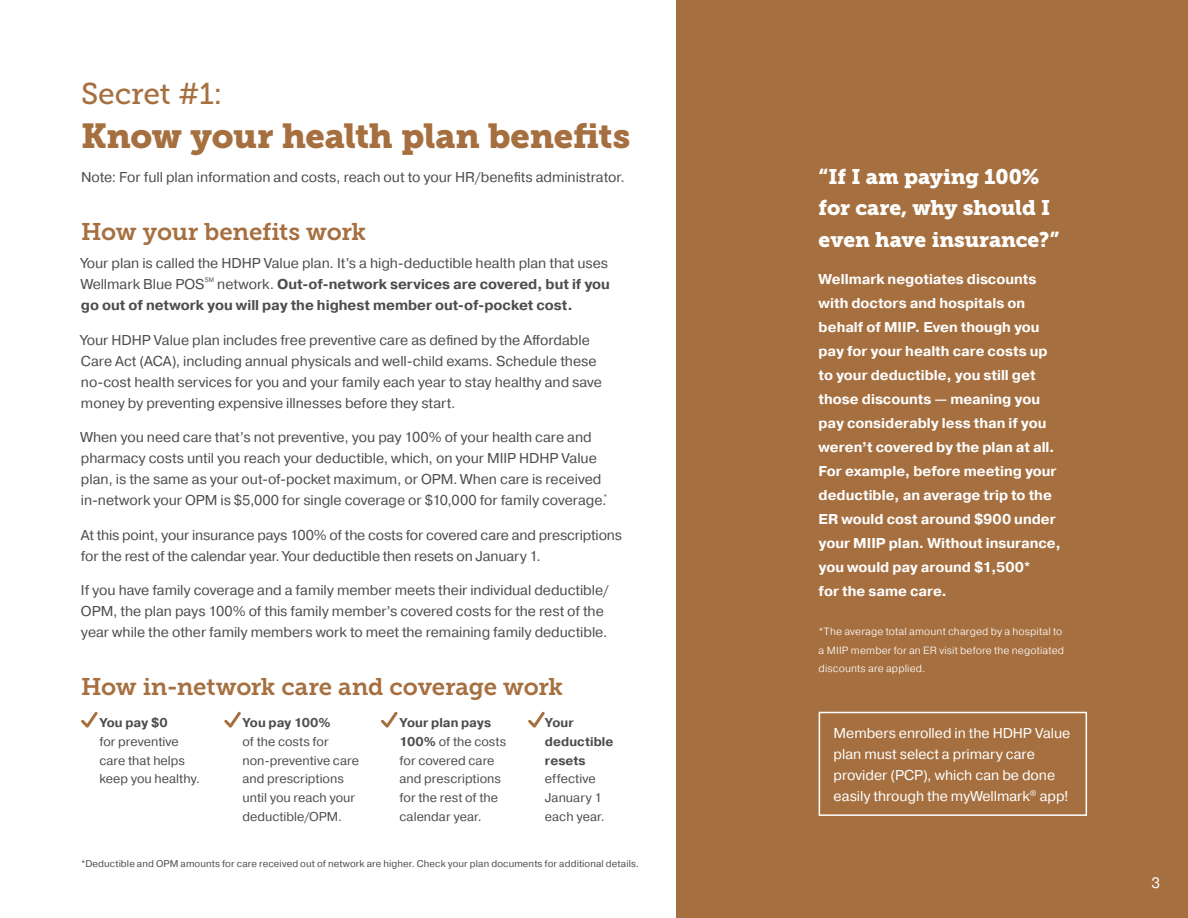
<style>
.page{position:relative;width:1188px;height:918px;background:#fff}
.page>*{position:absolute;margin:0;border:0;box-sizing:border-box;transform-origin:0 0}
.t1{font:34.5px "Museo Slab 900";letter-spacing:-.01em;color:#a66f3f}
.t2{font:30px "Museo Slab 500";letter-spacing:-.005em;color:#a66f3f}
.t3{font:24px "Museo Slab 700";letter-spacing:-.01em;color:#a66f3f}
.t4{font:21px/31.2px "Museo Slab 900";letter-spacing:-.005em;color:#fff}
.t5{font:15px "Pragmatica";color:#fff}
.t6{font:14.25px/21px "Pragmatica";letter-spacing:-.005em;color:#4d4d4f}
.t7{font:700 14.25px/24px "Pragmatica";color:#fff}
.t8{font:14.25px/21px "Pragmatica";letter-spacing:-.005em;color:#fff}
.t9{font:700 14.25px/21px "Pragmatica";color:#4d4d4f}
.t10{font:12.75px/18.8px "Pragmatica";color:#4d4d4f}
.t11{font:300 10.5px/18.6px "Pragmatica";letter-spacing:.015em;color:#fff}
.t12{font:9.75px "Pragmatica";letter-spacing:.01em;color:#4d4d4f}
.t13{font:6.6px "Pragmatica";color:#4d4d4f;scale:.9 1}
.s1{font-weight:400}
.s2{font-weight:700}
</style>
<div class="page">
<div style="left:676px;top:0;width:512px;height:918px;background:#a66f3f"></div>
<div style="left:819px;top:712px;width:268px;height:104px;border:2px solid #fff"></div>
<svg style="left:81px;top:711px;width:17px;height:17px"></svg>
<svg style="left:224px;top:711px;width:17px;height:17px"></svg>
<svg style="left:381px;top:711px;width:17px;height:17px"></svg>
<svg style="left:528px;top:711px;width:17px;height:17px"></svg>
<h2 class="t2" style="left:81px;top:76px;width:143px">Secret #1:</h2>
<h2 class="t1" style="left:81px;top:116px;width:551px">Know your health plan benefits</h2>
<p class="t6" style="left:81px;top:167px;width:545px">Note: For full plan information and costs, reach out to your HR/benefits administrator.</p>
<h3 class="t3" style="left:81px;top:219px;width:287px">How your benefits work</h3>
<p class="t6" style="left:81px;top:253px;width:529px">Your plan is called the HDHP Value plan. It’s a high-deductible health plan that uses<br>Wellmark Blue POS</p>
<p class="t13" style="left:205px;top:276px;width:12px">SM</p>
<p class="t9" style="left:81px;top:274px;width:531px;text-indent:136px"><span class="s1">network.</span> Out-of-network services are covered, but if you go out of network you will pay the highest member out-of-pocket cost.</p>
<p class="t6" style="left:81px;top:330px;width:523px">Your HDHP Value plan includes free preventive care as defined by the Affordable Care Act (ACA), including annual physicals and well-child exams. Schedule these no-cost health services for you and your family each year to stay healthy and save money by preventing expensive illnesses before they start.</p>
<p class="t6" style="left:81px;top:427px;width:528px">When you need care that’s not preventive, you pay 100% of your health care and pharmacy costs until you reach your deductible, which, on your MIIP HDHP Value plan, is the same as your out-of-pocket maximum, or OPM. When care is received in-network your OPM is $5,000 for single coverage or $10,000 for family coverage.<sup>*</sup></p>
<p class="t6" style="left:81px;top:525px;width:543px">At this point, your insurance pays 100% of the costs for covered care and prescriptions for the rest of the calendar year. Your deductible then resets on January 1.</p>
<p class="t6" style="left:81px;top:580px;width:529px">If you have family coverage and a family member meets their individual deductible/<br>OPM, the plan pays 100% of this family member’s covered costs for the rest of the year while the other family members work to meet the remaining family deductible.</p>
<h3 class="t3" style="left:81px;top:673px;width:483px">How in-network care and coverage work</h3>
<p class="t10" style="left:99px;top:714px;width:102px"><span class="s2">You pay $0<br></span>for preventive care that helps keep you healthy.</p>
<p class="t10" style="left:242px;top:714px;width:118px"><span class="s2">You pay 100%<br></span>of the costs for non-preventive care and prescriptions until you reach your deductible/OPM.</p>
<p class="t10" style="left:400px;top:714px;width:108px"><span class="s2">Your plan pays<br>100%</span> of the costs for covered care and prescriptions for the rest of the calendar year.</p>
<p class="t10" style="left:545px;top:714px;width:70px"><span class="s2">Your deductible resets </span>effective<br>January 1 each year.</p>
<p class="t12" style="left:81px;top:858px;width:560px">*Deductible and OPM amounts for care received out of network are higher. Check your plan documents for additional details.</p>
<h3 class="t4" style="left:819px;top:161px;width:242px">“If I am paying 100% for care, why should I even have insurance?”</h3>
<p class="t7" style="left:819px;top:267px;width:244px">Wellmark negotiates discounts with doctors and hospitals on behalf of MIIP. Even though you pay for your health care costs up to your deductible, you still get those discounts — meaning you pay considerably less than if you weren’t covered by the plan at all.<br>For example, before meeting your deductible, an average trip to the<br>ER would cost around $900 under your MIIP plan. Without insurance, you would pay around $1,500*<br>for the same care.</p>
<p class="t11" style="left:819px;top:622px;width:247px">*The average total amount charged by a hospital to a MIIP member for an ER visit before the negotiated discounts are applied.</p>
<p class="t8" style="left:834px;top:723px;width:238px">Members enrolled in the HDHP Value plan must select a primary care provider (PCP), which can be done easily through the myWellmark<sup>®</sup> app!</p>
<p class="t5" style="left:1152px;top:873px;width:10px">3</p>
</div>
